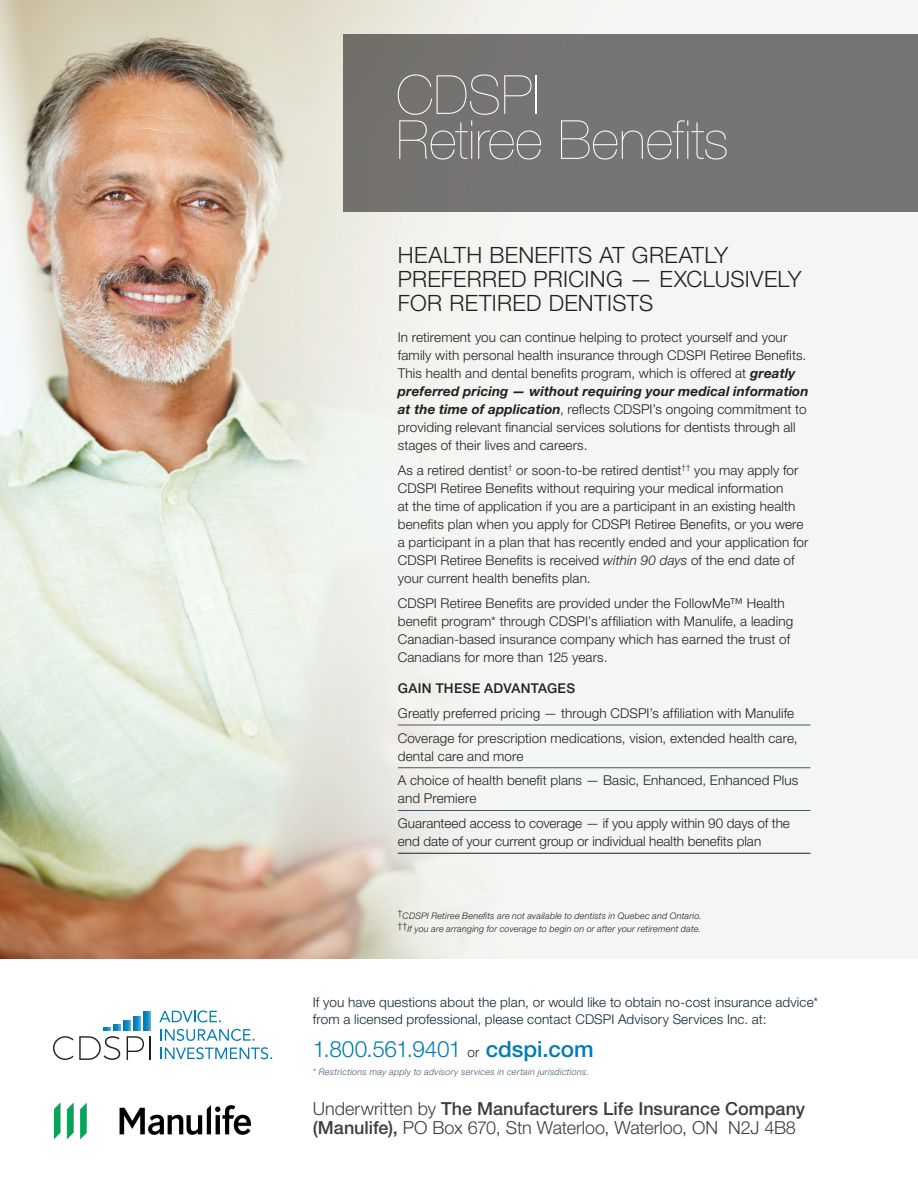
<style>
.page{position:relative;width:918px;height:1188px;background:#fff}
.page>*{position:absolute;margin:0;border:0;box-sizing:border-box;transform-origin:0 0}
.t1{font:200 54px/45px "Helvetica Neue LT Std";color:#fff}
.Plan_Byline{font:300 22.5px/24px "Helvetica Neue LT Std";letter-spacing:.015em;color:#231f20}
.Obtain_app_line{font:300 22.5px "Helvetica Neue LT Std";letter-spacing:-.01em;color:#007db5}
.t2{font:300 18px/19.5px "Helvetica Neue LT Std";letter-spacing:-.005em;color:#3e3e3f}
.Intro{font:300 13.5px/18px "Helvetica Neue LT Std";letter-spacing:.01em;color:#231f20}
.Obtain_app_line-2{font:300 13.5px/16.5px "Helvetica Neue LT Std";letter-spacing:.01em;color:#122632}
.t3{font:500 13.5px "Helvetica Neue LT Std";letter-spacing:.02em;color:#231f20}
.Subheading_lowercase{font:italic 300 9px "Helvetica Neue LT Std";letter-spacing:.02em;color:#231f20}
.Subheading_lowercase-2{font:italic 300 9px "Helvetica Neue LT Std";letter-spacing:.03em;color:#405968}
.s1{font-weight:700;font-style:italic}
.s2{font-style:italic}
.s3{font-size:13.5px;color:#122632}
.s4{font-weight:500}
</style>
<div class="page">
<img style="left:0;top:0;width:918px;height:958px">
<div style="left:343px;top:35px;width:575px;height:177px;background:#767574"></div>
<hr style="left:398px;top:725px;width:412px;height:1px;background:#405968">
<hr style="left:398px;top:767px;width:412px;height:1px;background:#405968">
<hr style="left:398px;top:810px;width:412px;height:1px;background:#405968">
<hr style="left:398px;top:853px;width:412px;height:1px;background:#231f20">
<svg style="left:144px;top:1011px;width:6px;height:19px"></svg>
<svg style="left:134px;top:1016px;width:6px;height:14px"></svg>
<svg style="left:103px;top:1021px;width:27px;height:9px"></svg>
<svg style="left:159px;top:1010px;width:62px;height:13px"></svg>
<svg style="left:161px;top:1029px;width:94px;height:12px"></svg>
<svg style="left:161px;top:1047px;width:111px;height:12px"></svg>
<svg style="left:53px;top:1036px;width:67px;height:24px"></svg>
<svg style="left:127px;top:1036px;width:23px;height:24px"></svg>
<img style="left:54px;top:1103px;width:197px;height:37px">
<p class="t1" style="left:396px;top:72px;width:334px">CDSPI<br>Retiree Benefits</p>
<p class="Plan_Byline" style="left:398px;top:242px;width:405px">HEALTH BENEFITS AT GREATLY<br>PREFERRED PRICING — EXCLUSIVELY<br>FOR RETIRED DENTISTS</p>
<p class="Intro" style="left:398px;top:328px;width:412px">In retirement you can continue helping to protect yourself and your family with personal health insurance through CDSPI Retiree Benefits.<br>This health and dental benefits program, which is offered at <span class="s1">greatly preferred pricing — without requiring your medical information at the time of application</span>, reflects CDSPI’s ongoing commitment to providing relevant financial services solutions for dentists through all stages of their lives and careers.</p>
<p class="Intro" style="left:398px;top:461px;width:412px">As a retired dentist<sup>†</sup> or soon-to-be retired dentist<sup>††</sup> you may apply for CDSPI Retiree Benefits without requiring your medical information<br>at the time of application if you are a participant in an existing health benefits plan when you apply for CDSPI Retiree Benefits, or you were a participant in a plan that has recently ended and your application for CDSPI Retiree Benefits is received <span class="s2">within 90 days</span> of the end date of your current health benefits plan.</p>
<p class="Intro" style="left:398px;top:593px;width:397px">CDSPI Retiree Benefits are provided under the FollowMe™ Health benefit program* through CDSPI’s affiliation with Manulife, a leading Canadian-based insurance company which has earned the trust of Canadians for more than 125 years.</p>
<p class="t3" style="left:398px;top:680px;width:179px">GAIN THESE ADVANTAGES</p>
<p class="Intro" style="left:398px;top:704px;width:398px">Greatly preferred pricing — through CDSPI’s affiliation with Manulife</p>
<p class="Intro" style="left:398px;top:728px;width:401px">Coverage for prescription medications, vision, extended health care, dental care and more</p>
<p class="Intro" style="left:398px;top:771px;width:402px">A choice of health benefit plans — Basic, Enhanced, Enhanced Plus and Premiere</p>
<p class="Intro" style="left:398px;top:814px;width:394px">Guaranteed access to coverage — if you apply within 90 days of the end date of your current group or individual health benefits plan</p>
<p class="Subheading_lowercase" style="left:397px;top:910px;width:306px"><sup>†</sup>CDSPI Retiree Benefits are not available to dentists in Quebec and Ontario.</p>
<p class="Subheading_lowercase" style="left:397px;top:923px;width:305px"><sup>††</sup>If you are arranging for coverage to begin on or after your retirement date.</p>
<p class="Obtain_app_line-2" style="left:313px;top:994px;width:507px">If you have questions about the plan, or would like to obtain no-cost insurance advice* from a licensed professional, please contact CDSPI Advisory Services Inc. at:</p>
<p class="Obtain_app_line" style="left:313px;top:1036px;width:282px">1.800.561.9401 <span class="s3">or</span> <span class="s4">cdspi.com</span></p>
<p class="Subheading_lowercase-2" style="left:313px;top:1066px;width:278px">* Restrictions may apply to advisory services in certain jurisdictions.</p>
<p class="t2" style="left:313px;top:1098px;width:494px">Underwritten by <span class="s4">The Manufacturers Life Insurance Company (Manulife),</span> PO Box 670, Stn Waterloo, Waterloo, ON N2J 4B8</p>
</div>
